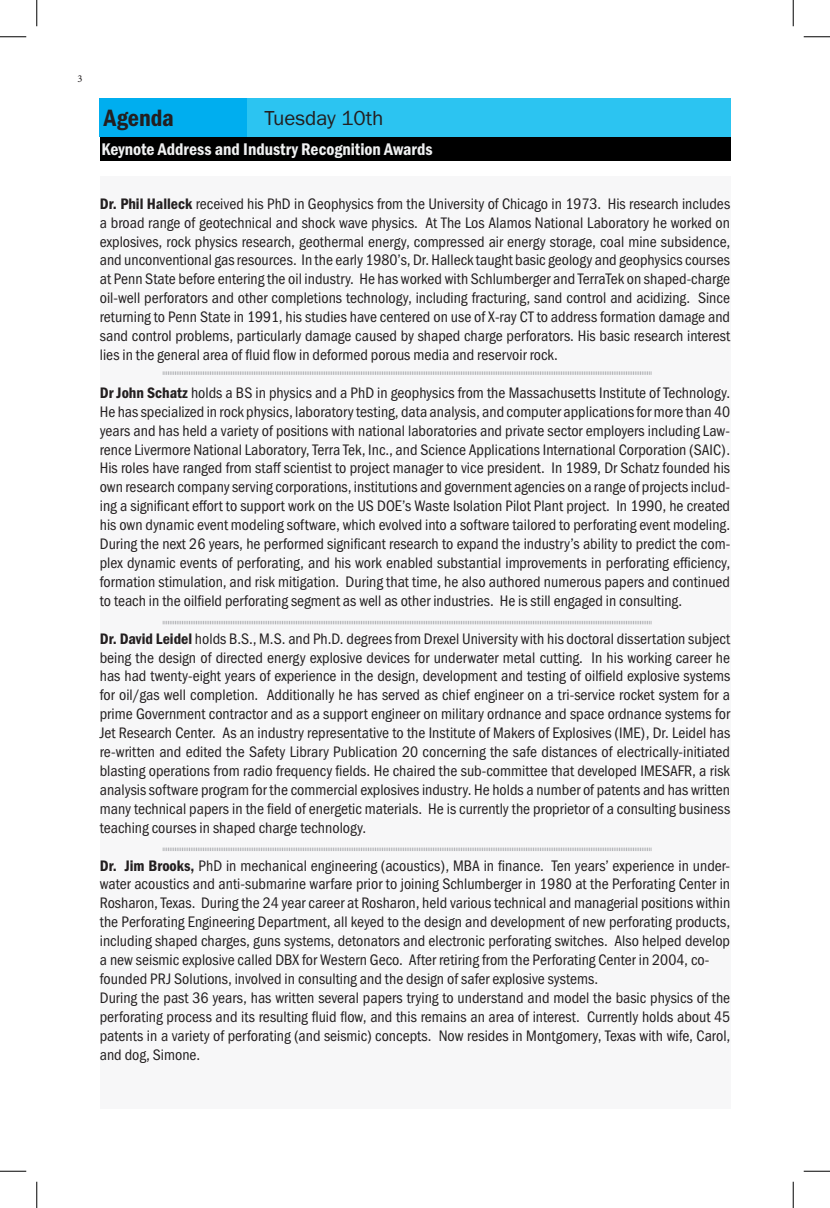
<style>
.page{position:relative;width:830px;height:1208px;background:#fff}
.page>*{position:absolute;margin:0;border:0;box-sizing:border-box;transform-origin:0 0}
.t1{font:24.5px "Franklin Gothic URW Con Dem";color:#231f20}
.t2{font:21px "Franklin Gothic URW Boo";color:#231f20}
.t3{font:17.5px "Franklin Gothic URW Con Dem";color:#f0f1f2}
.t4{font:15.75px/18.9px "Franklin Gothic URW Con Boo";color:#231f20;text-align:justify}
.t5{font:10.5px "Minion Pro";color:#231f20}
.s1{font-family:"Franklin Gothic URW Con Dem"}
</style>
<div class="page">
<div style="left:100px;top:176px;width:630px;height:932px;background:#f7f7f8"></div>
<div style="left:100px;top:99px;width:630px;height:38px;background:#2cc4f1"></div>
<div style="left:100px;top:99px;width:147px;height:38px;background:#00aeef"></div>
<div style="left:100px;top:137px;width:630px;height:23px;background:#000"></div>
<svg style="left:162px;top:371px;width:489px;height:4px;background:#d5d5d7"></svg>
<svg style="left:162px;top:621px;width:489px;height:4px"></svg>
<svg style="left:162px;top:847px;width:489px;height:4px;background:#d5d6d8"></svg>
<svg style="left:0;top:36px;width:26px;height:1px"></svg>
<svg style="left:803px;top:36px;width:27px;height:1px"></svg>
<svg style="left:0;top:1170px;width:26px;height:1px"></svg>
<svg style="left:803px;top:1170px;width:27px;height:1px"></svg>
<svg style="left:36px;top:0;width:1px;height:26px"></svg>
<svg style="left:36px;top:1181px;width:1px;height:27px"></svg>
<svg style="left:792px;top:0;width:1px;height:26px"></svg>
<svg style="left:792px;top:1181px;width:1px;height:27px"></svg>
<p class="t5" style="left:77px;top:71px;width:7px">3</p>
<h1 class="t1" style="left:104px;top:101px;width:72px">Agenda</h1>
<h2 class="t2" style="left:264px;top:105px;width:120px">Tuesday 10th</h2>
<p class="t3" style="left:102px;top:137px;width:332px">Keynote Address and Industry Recognition Awards</p>
<p class="t4" style="left:100px;top:194px;width:632px"><span class="s1">Dr. Phil Halleck</span> received his PhD in Geophysics from the University of Chicago in 1973. His research includes a broad range of geotechnical and shock wave physics. At The Los Alamos National Laboratory he worked on explosives, rock physics research, geothermal energy, compressed air energy storage, coal mine subsidence, and unconventional gas resources. In the early 1980’s, Dr. Halleck taught basic geology and geophysics courses at Penn State before entering the oil industry. He has worked with Schlumberger and TerraTek on shaped-charge oil-well perforators and other completions technology, including fracturing, sand control and acidizing. Since returning to Penn State in 1991, his studies have centered on use of X-ray CT to address formation damage and sand control problems, particularly damage caused by shaped charge perforators. His basic research interest lies in the general area of fluid flow in deformed porous media and reservoir rock.</p>
<p class="t4" style="left:100px;top:383px;width:632px"><span class="s1">Dr John Schatz</span> holds a BS in physics and a PhD in geophysics from the Massachusetts Institute of Technology.<br>He has specialized in rock physics, laboratory testing, data analysis, and computer applications for more than 40 years and has held a variety of positions with national laboratories and private sector employers including Law&shy;rence Livermore National Laboratory, Terra Tek, Inc., and Science Applications International Corporation (SAIC).<br>His roles have ranged from staff scientist to project manager to vice president. In 1989, Dr Schatz founded his own research company serving corporations, institutions and government agencies on a range of projects includ&shy;ing a significant effort to support work on the US DOE’s Waste Isolation Pilot Plant project. In 1990, he created his own dynamic event modeling software, which evolved into a software tailored to perforating event modeling.<br>During the next 26 years, he performed significant research to expand the industry’s ability to predict the com&shy;plex dynamic events of perforating, and his work enabled substantial improvements in perforating efficiency, formation stimulation, and risk mitigation. During that time, he also authored numerous papers and continued to teach in the oilfield perforating segment as well as other industries. He is still engaged in consulting.</p>
<p class="t4" style="left:100px;top:628px;width:632px"><span class="s1">Dr. David Leidel</span> holds B.S., M.S. and Ph.D. degrees from Drexel University with his doctoral dissertation subject being the design of directed energy explosive devices for underwater metal cutting. In his working career he has had twenty-eight years of experience in the design, development and testing of oilfield explosive systems for oil/gas well completion. Additionally he has served as chief engineer on a tri-service rocket system for a prime Government contractor and as a support engineer on military ordnance and space ordnance systems for Jet Research Center. As an industry representative to the Institute of Makers of Explosives (IME), Dr. Leidel has re-written and edited the Safety Library Publication 20 concerning the safe distances of electrically-initiated blasting operations from radio frequency fields. He chaired the sub-committee that developed IMESAFR, a risk analysis software program for the commercial explosives industry. He holds a number of patents and has written many technical papers in the field of energetic materials. He is currently the proprietor of a consulting business teaching courses in shaped charge technology.</p>
<p class="t4" style="left:100px;top:855px;width:632px;text-align:left"><span class="s1">Dr. Jim Brooks,</span> PhD in mechanical engineering (acoustics), MBA in finance. Ten years’ experience in under&shy;water acoustics and anti-submarine warfare prior to joining Schlumberger in 1980 at the Perforating Center in Rosharon, Texas. During the 24 year career at Rosharon, held various technical and managerial positions within the Perforating Engineering Department, all keyed to the design and development of new perforating products, including shaped charges, guns systems, detonators and electronic perforating switches. Also helped develop a new seismic explosive called DBX for Western Geco. After retiring from the Perforating Center in 2004, co&shy;founded PRJ Solutions, involved in consulting and the design of safer explosive systems.<br>During the past 36 years, has written several papers trying to understand and model the basic physics of the perforating process and its resulting fluid flow, and this remains an area of interest. Currently holds about 45 patents in a variety of perforating (and seismic) concepts. Now resides in Montgomery, Texas with wife, Carol, and dog, Simone.</p>
</div>
